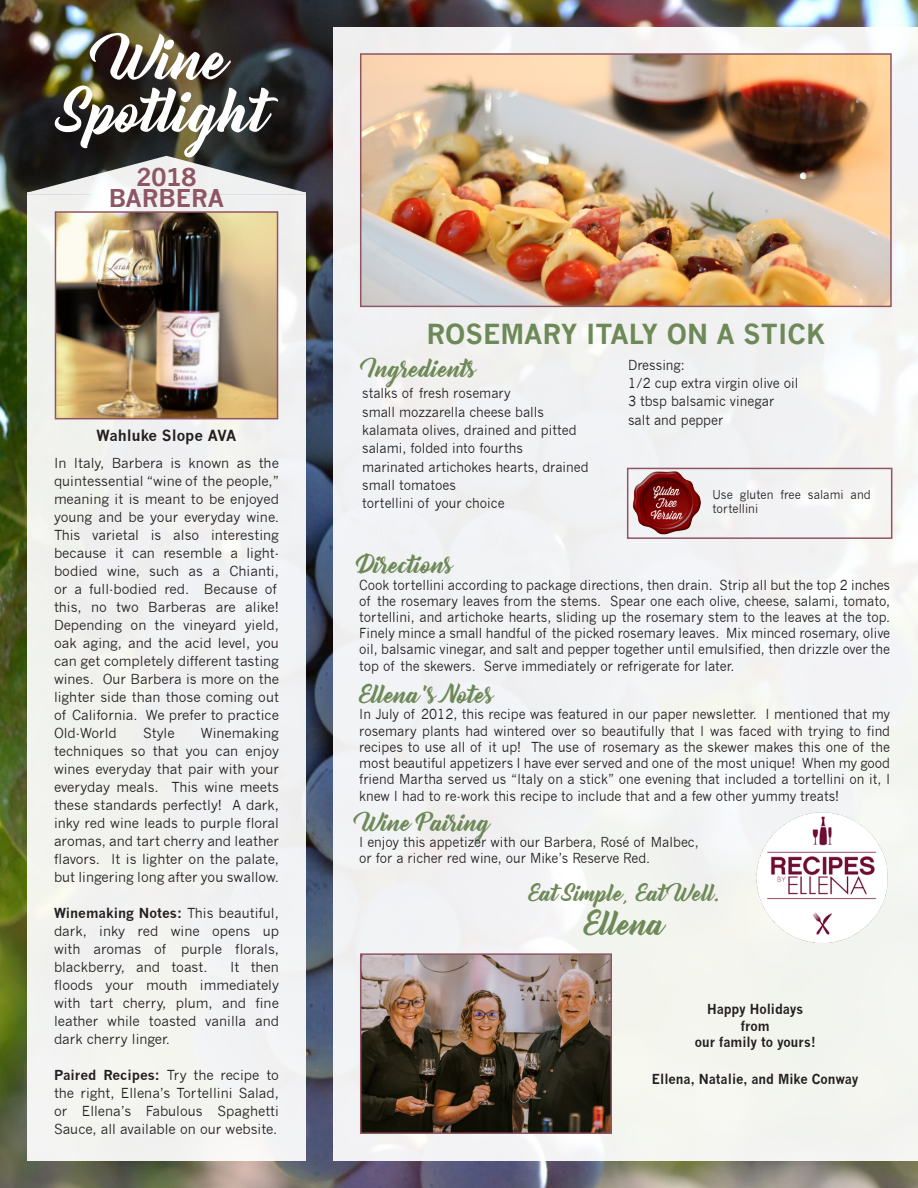
<style>
.page{position:relative;width:918px;height:1188px;background:#fff}
.page>*{position:absolute;margin:0;border:0;box-sizing:border-box;transform-origin:0 0}
.t1{font:54px/52.5px "Bernadette";color:#fff;text-align:center}
.Headline{font:30px "Bernadette";color:#6e8958}
.Headline-2{font:700 27px "News Gothic";color:#6e8958}
.Headline-3{font:700 24px/21px "News Gothic";color:#8e5565;text-align:center}
.text{font:22.5px "Bernadette";color:#6e8958}
.subhead{font:22.5px "Bernadette";color:#6e8958}
.Headline-4{font:21px "Bernadette";color:#6e8958}
.t2{font:700 15px "News Gothic";color:#231f20}
.text-2{font:13.5px/16.2px "News Gothic";color:#231f20;text-align:justify;scale:.95 1}
.text-3{font:13.5px/18px "News Gothic";color:#231f20;text-align:justify}
.text-4{font:700 13.5px/16.2px "News Gothic";color:#231f20;text-align:center;scale:.95 1}
.text-5{font:12px/14.4px "News Gothic";color:#231f20;scale:.95 1}
.s1{font-weight:700}
</style>
<div class="page">
<img style="left:0;top:0;width:918px;height:1188px">
<div style="left:333px;top:27px;width:585px;height:1134px;background:#f2f3f3"></div>
<svg style="left:26px;top:155px;width:282px;height:40px"></svg>
<div style="left:27px;top:194px;width:279px;height:967px;background:#f1f2f0"></div>
<img style="left:363px;top:56px;width:526px;height:248px">
<div style="left:360px;top:53px;width:532px;height:254px;border:2px solid #8e5565"></div>
<div style="left:627px;top:468px;width:265px;height:71px;border:2px solid #8e5565"></div>
<img style="left:623px;top:464px;width:81px;height:75px">
<img style="left:754px;top:809px;width:135px;height:133px">
<img style="left:58px;top:214px;width:217px;height:202px">
<div style="left:55px;top:211px;width:223px;height:208px;border:2px solid #8e5565"></div>
<img style="left:363px;top:956px;width:246px;height:175px">
<div style="left:360px;top:953px;width:252px;height:181px;border:2px solid #8e5565"></div>
<h1 class="t1" style="left:63px;top:34px;width:209px">Wine<br>Spotlight</h1>
<p class="Headline-3" style="left:109px;top:166px;width:117px">2018<br>BARBERA</p>
<p class="t2" style="left:97px;top:426px;width:141px">Wahluke Slope AVA</p>
<p class="text-3" style="left:54px;top:454px;width:227px;text-align:left">In Italy, Barbera is known as the quintessential “wine of the people,” meaning it is meant to be enjoyed young and be your everyday wine.<br>This varietal is also interesting because it can resemble a light&shy;bodied wine, such as a Chianti, or a full-bodied red. Because of this, no two Barberas are alike!<br>Depending on the vineyard yield, oak aging, and the acid level, you can get completely different tasting wines. Our Barbera is more on the lighter side than those coming out of California. We prefer to practice<br>Old-World</p>
<p class="text-3" style="left:143px;top:724px;width:33px">Style</p>
<p class="text-3" style="left:54px;top:724px;width:227px;text-indent:147px">Winemaking techniques so that you can enjoy wines everyday that pair with your everyday meals. This wine meets these standards perfectly! A dark, inky red wine leads to purple floral aromas, and tart cherry and leather flavors. It is lighter on the palate, but lingering long after you swallow.</p>
<p class="text-3" style="left:54px;top:904px;width:227px"><span class="s1">Winemaking Notes:</span> This beautiful, dark, inky red wine opens up with aromas of purple florals, blackberry, and toast.</p>
<p class="text-3" style="left:54px;top:958px;width:227px;text-indent:176px">It then floods your mouth immediately with tart cherry, plum, and fine leather while toasted vanilla and dark cherry linger.</p>
<p class="text-3" style="left:54px;top:1066px;width:227px"><span class="s1">Paired Recipes:</span> Try the recipe to the right, Ellena’s Tortellini Salad, or Ellena’s Fabulous Spaghetti Sauce, all available on our website.</p>
<p class="Headline-2" style="left:427px;top:317px;width:400px">ROSEMARY ITALY ON A STICK</p>
<p class="subhead" style="left:362px;top:350px;width:116px">Ingredients</p>
<p class="text-2" style="left:362px;top:385px;width:158px">stalks of fresh rosemary</p>
<p class="text-2" style="left:362px;top:404px;width:193px">small mozzarella cheese balls</p>
<p class="text-2" style="left:362px;top:422px;width:227px">kalamata olives, drained and pitted</p>
<p class="text-2" style="left:362px;top:440px;width:171px">salami, folded into fourths</p>
<p class="text-2" style="left:362px;top:459px;width:240px">marinated artichokes hearts, drained</p>
<p class="text-2" style="left:362px;top:477px;width:100px">small tomatoes</p>
<p class="text-2" style="left:362px;top:495px;width:152px">tortellini of your choice</p>
<p class="text-2" style="left:628px;top:357px;width:61px">Dressing:</p>
<p class="text-2" style="left:628px;top:375px;width:181px">1/2 cup extra virgin olive oil</p>
<p class="text-2" style="left:628px;top:393px;width:155px">3 tbsp balsamic vinegar</p>
<p class="text-2" style="left:628px;top:412px;width:102px">salt and pepper</p>
<p class="text-5" style="left:712px;top:487px;width:168px">Use gluten free salami and tortellini</p>
<p class="subhead" style="left:359px;top:547px;width:96px">Directions</p>
<p class="text-2" style="left:359px;top:577px;width:560px">Cook tortellini according to package directions, then drain. Strip all but the top 2 inches of the rosemary leaves from the stems. Spear one each olive, cheese, salami, tomato, tortellini, and artichoke hearts, sliding up the rosemary stem to the leaves at the top.<br>Finely mince a small handful of the picked rosemary leaves. Mix minced rosemary, olive oil, balsamic vinegar, and salt and pepper together until emulsified, then drizzle over the top of the skewers. Serve immediately or refrigerate for later.</p>
<p class="text" style="left:359px;top:677px;width:136px">Ellena’s Notes</p>
<p class="text-2" style="left:359px;top:706px;width:560px">In July of 2012, this recipe was featured in our paper newsletter. I mentioned that my rosemary plants had wintered over so beautifully that I was faced with trying to find recipes to use all of it up! The use of rosemary as the skewer makes this one of the most beautiful appetizers I have ever served and one of the most unique! When my good friend Martha served us “Italy on a stick” one evening that included a tortellini on it, I knew I had to re-work this recipe to include that and a few other yummy treats!</p>
<p class="text" style="left:359px;top:804px;width:133px">Wine Pairing</p>
<p class="text-2" style="left:359px;top:834px;width:359px">I enjoy this appetizer with our Barbera, Rosé of Malbec,</p>
<p class="text-2" style="left:359px;top:850px;width:308px">or for a richer red wine, our Mike’s Reserve Red.</p>
<p class="Headline-4" style="left:529px;top:876px;width:194px">Eat Simple, Eat Well.</p>
<p class="Headline" style="left:584px;top:900px;width:83px">Ellena</p>
<p class="text-4" style="left:695px;top:1001px;width:129px">Happy Holidays from<br>our family to yours!</p>
<p class="text-4" style="left:652px;top:1070px;width:219px">Ellena, Natalie, and Mike Conway</p>
</div>
